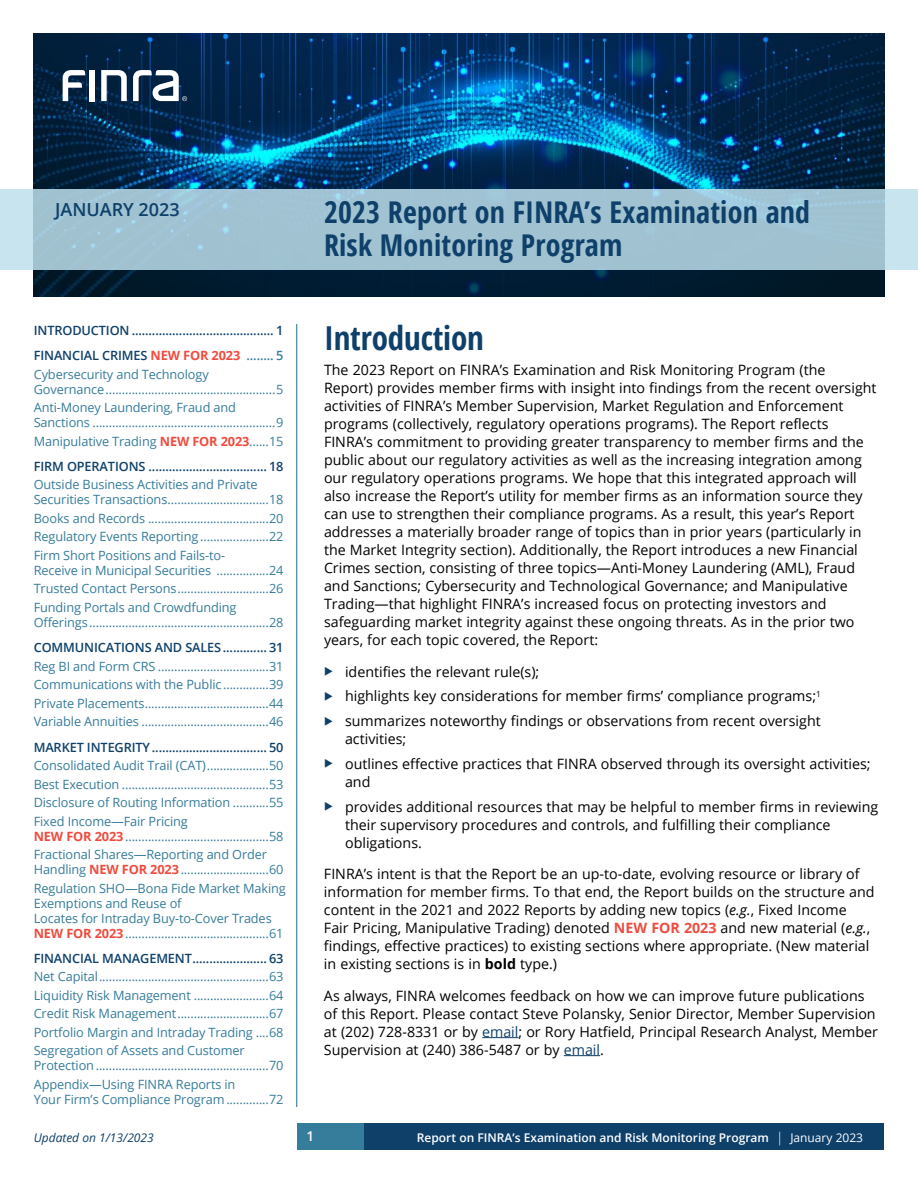
<style>
.page{position:relative;width:918px;height:1188px;background:#fff}
.page>*{position:absolute;margin:0;border:0;box-sizing:border-box;transform-origin:0 0}
.t1{font:700 33px "Open Sans Condensed";letter-spacing:-.005em;color:#0e406a}
.t2{font:700 30px/33px "Open Sans Condensed";letter-spacing:.005em;color:#0e406a}
.t3{font:600 18px "Open Sans";color:#0e406a}
.t4{font:14.25px/18px "Open Sans";color:#000}
.t5{font:600 13.5px "Open Sans";color:#fff}
.t6{font:12.75px/18.5px "Open Sans";letter-spacing:-.01em;color:#367c9b}
.t7{font:600 12.75px/25.2px "Open Sans";letter-spacing:-.01em;color:#0e406a}
.t8{font:600 12px "Open Sans";color:#fff}
.t9{font:italic 12px "Open Sans";color:#0e406a}
.s1{font-weight:700;color:#f04b3e}
.s2{color:#367c9b}
.s3{font-weight:400;color:#367c9b}
.s4{font-style:italic}
.s5{font-weight:700}
.s6{color:#0e406a}
.s7{font-weight:300;font-size:13.5px}
.s8{font-weight:400}
</style>
<div class="page">
<img style="left:34px;top:34px;width:850px;height:263px">
<div style="left:297px;top:1123px;width:67px;height:27px;background:#367c9b"></div>
<div style="left:364px;top:1123px;width:520px;height:27px;background:#0e406a"></div>
<hr style="left:296px;top:324px;width:1px;height:783px;background:#367c9b">
<svg style="left:0;top:189px;width:918px;height:81px;background:#a2c4d3"></svg>
<div style="left:89px;top:70px;width:6px;height:31px;background:#fff"></div>
<svg style="left:101px;top:70px;width:26px;height:31px"></svg>
<svg style="left:63px;top:70px;width:22px;height:31px"></svg>
<svg style="left:133px;top:70px;width:54px;height:31px"></svg>
<hr style="left:482px;top:1037px;width:37px;height:1px;background:#0e406a">
<hr style="left:564px;top:1055px;width:36px;height:1px;background:#0e406a">
<p class="t3" style="left:55px;top:197px;width:126px">JANUARY 2023</p>
<h2 class="t2" style="left:324px;top:194px;width:488px">2023 Report on FINRA’s Examination and<br>Risk Monitoring Program</h2>
<p class="t7" style="left:34px;top:317px;width:251px">INTRODUCTION .......................................... 1<br>FINANCIAL CRIMES <span class="s1">NEW FOR 2023</span> <span class="s2">........ 5</span></p>
<p class="t6" style="left:34px;top:366px;width:251px;line-height:15px">Cybersecurity and Technology<br>Governance....................................................5</p>
<p class="t6" style="left:34px;top:400px;width:251px;line-height:15px">Anti-Money Laundering, Fraud and<br>Sanctions ........................................................9</p>
<p class="t7" style="left:34px;top:428px;width:251px"><span class="s3">Manipulative Trading</span> <span class="s1">NEW FOR 2023</span><span class="s3">......15<br></span>FIRM OPERATIONS ................................... 18</p>
<p class="t6" style="left:34px;top:477px;width:251px;line-height:15px">Outside Business Activities and Private<br>Securities Transactions...............................18</p>
<p class="t6" style="left:34px;top:509px;width:251px;text-align:justify">Books and Records .....................................20<br>Regulatory Events Reporting .....................22<br>Firm Short Positions and Fails-to-</p>
<p class="t6" style="left:34px;top:561px;width:251px;text-align:justify">Receive in Municipal Securities ................24<br>Trusted Contact Persons............................26<br>Funding Portals and Crowdfunding</p>
<p class="t6" style="left:34px;top:613px;width:251px">Offerings.......................................................28</p>
<p class="t7" style="left:34px;top:635px;width:251px">COMMUNICATIONS AND SALES............. 31</p>
<p class="t6" style="left:34px;top:657px;width:251px;text-align:justify">Reg BI and Form CRS ..................................31<br>Communications with the Public ..............39<br>Private Placements......................................44<br>Variable Annuities .......................................46</p>
<p class="t7" style="left:34px;top:734px;width:251px">MARKET INTEGRITY.................................. 50</p>
<p class="t6" style="left:34px;top:756px;width:251px;text-align:justify">Consolidated Audit Trail (CAT)...................50<br>Best Execution .............................................53<br>Disclosure of Routing Information ...........55<br>Fixed Income—Fair Pricing</p>
<p class="t6" style="left:34px;top:826px;width:251px"><span class="s1">NEW FOR 2023</span>............................................58<br>Fractional Shares—Reporting and Order</p>
<p class="t6" style="left:34px;top:860px;width:254px">Handling <span class="s1">NEW FOR 2023</span>...........................60<br>Regulation SHO—Bona Fide Market Making</p>
<p class="t6" style="left:34px;top:895px;width:251px;line-height:15px">Exemptions and Reuse of<br>Locates for Intraday Buy-to-Cover Trades<br><span class="s1">NEW FOR 2023</span>............................................61</p>
<p class="t7" style="left:34px;top:945px;width:251px">FINANCIAL MANAGEMENT...................... 63</p>
<p class="t6" style="left:34px;top:967px;width:251px;text-align:justify">Net Capital....................................................63<br>Liquidity Risk Management .......................64<br>Credit Risk Management............................67<br>Portfolio Margin and Intraday Trading ....68<br>Segregation of Assets and Customer</p>
<p class="t6" style="left:34px;top:1056px;width:251px">Protection.....................................................70<br>Appendix—Using FINRA Reports in</p>
<p class="t6" style="left:34px;top:1090px;width:251px">Your Firm’s Compliance Program.............72</p>
<p class="t9" style="left:34px;top:1130px;width:122px">Updated on 1/13/2023</p>
<h1 class="t1" style="left:324px;top:315px;width:161px">Introduction</h1>
<p class="t4" style="left:324px;top:361px;width:554px">The 2023 Report on FINRA’s Examination and Risk Monitoring Program (the Report) provides member firms with insight into findings from the recent oversight activities of FINRA’s Member Supervision, Market Regulation and Enforcement programs (collectively, regulatory operations programs). The Report reflects FINRA’s commitment to providing greater transparency to member firms and the public about our regulatory activities as well as the increasing integration among our regulatory operations programs. We hope that this integrated approach will also increase the Report’s utility for member firms as an information source they can use to strengthen their compliance programs. As a result, this year’s Report addresses a materially broader range of topics than in prior years (particularly in the Market Integrity section). Additionally, the Report introduces a new Financial Crimes section, consisting of three topics—Anti-Money Laundering (AML), Fraud and Sanctions; Cybersecurity and Technological Governance; and Manipulative Trading—that highlight FINRA’s increased focus on protecting investors and safeguarding market integrity against these ongoing threats. As in the prior two years, for each topic covered, the Report:</p>
<p class="t4" style="left:345px;top:659px;width:477px;line-height:24.8px">identifies the relevant rule(s);<br>highlights key considerations for member firms’ compliance programs;<sup>1 </sup>summarizes noteworthy findings or observations from recent oversight</p>
<p class="t4" style="left:345px;top:726px;width:527px;line-height:24.8px">activities;<br>outlines effective practices that FINRA observed through its oversight activities;</p>
<p class="t4" style="left:345px;top:769px;width:535px;line-height:24.8px">and<br>provides additional resources that may be helpful to member firms in reviewing</p>
<p class="t4" style="left:345px;top:815px;width:487px">their supervisory procedures and controls, and fulfilling their compliance obligations.</p>
<p class="t4" style="left:324px;top:865px;width:552px">FINRA’s intent is that the Report be an up-to-date, evolving resource or library of information for member firms. To that end, the Report builds on the structure and content in the 2021 and 2022 Reports by adding new topics (<span class="s4">e.g.</span>, Fixed Income Fair Pricing, Manipulative Trading) denoted <span class="s1">NEW FOR 2023</span> and new material (<span class="s4">e.g.</span>, findings, effective practices) to existing sections where appropriate. (New material in existing sections is in <span class="s5">bold</span> type.)</p>
<p class="t4" style="left:324px;top:986px;width:556px">As always, FINRA welcomes feedback on how we can improve future publications of this Report. Please contact Steve Polansky, Senior Director, Member Supervision at (202) 728-8331 or by <span class="s6">email</span>; or Rory Hatfield, Principal Research Analyst, Member Supervision at (240) 386-5487 or by <span class="s6">email</span>.</p>
<p class="t5" style="left:306px;top:1127px;width:9px">1</p>
<p class="t8" style="left:417px;top:1129px;width:448px">Report on FINRA’s Examination and Risk Monitoring Program <span class="s7">|</span> <span class="s8">January 2023</span></p>
</div>
